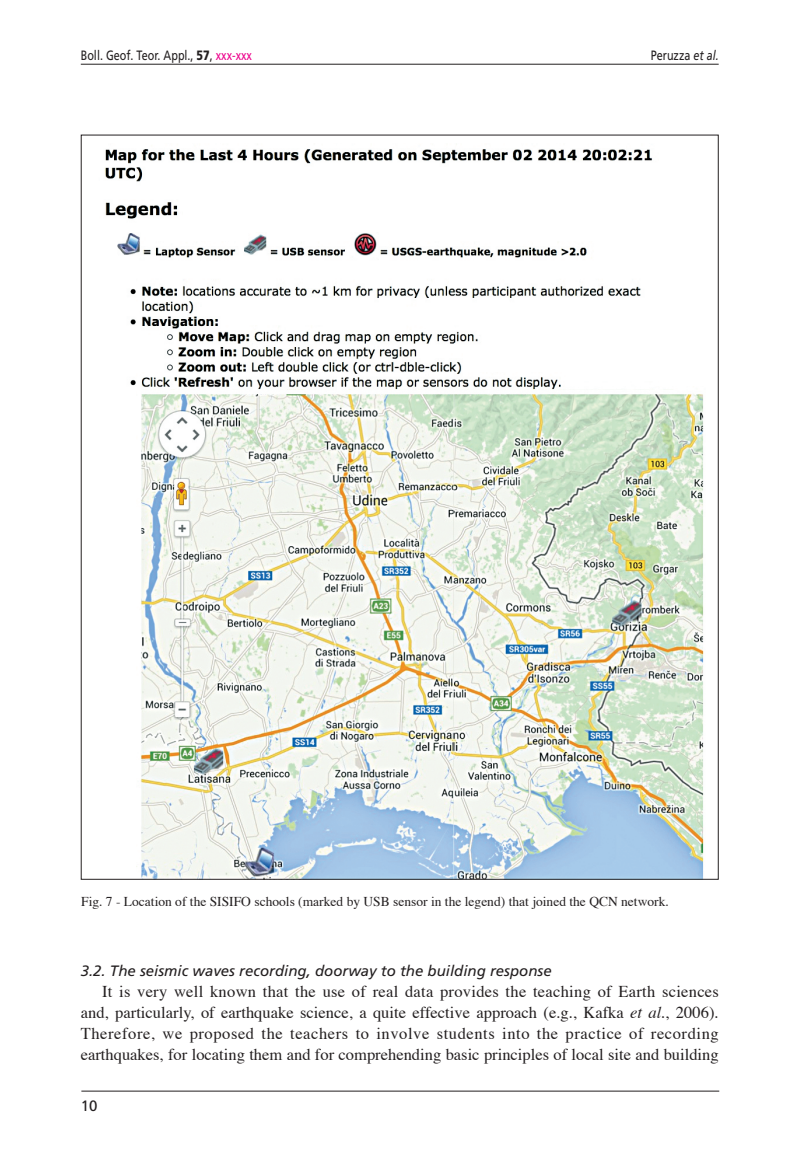
<style>
.page{position:relative;width:808px;height:1149px;background:#fff}
.page>*{position:absolute;margin:0;border:0;box-sizing:border-box;transform-origin:0 0}
.Normale_L{font:16.5px/21px "Times";color:#231f20;text-align:justify}
.sottotitoletto_01L{font:italic 15px "Frutiger";color:#231f20}
.t1{font:15px "Frutiger";color:#231f20}
.Didascalia_L{font:13.5px "Times";color:#231f20}
.t2{font:13.5px "Frutiger";color:#231f20;scale:.8 1}
.s1{font-weight:900}
.s2{color:#ed028c}
.s3{font-style:italic}
</style>
<div class="page">
<hr style="left:81px;top:1090px;width:638px;height:1px;background:#231f20">
<hr style="left:81px;top:64px;width:638px;height:1px;background:#231f20">
<img style="left:104px;top:149px;width:600px;height:728px">
<p class="t2" style="left:81px;top:47px;width:215px">Boll. Geof. Teor. Appl., <span class="s1">57</span>, <span class="s2">xxx-xxx</span></p>
<p class="t2" style="left:651px;top:47px;width:86px">Peruzza <span class="s3">et al.</span></p>
<p class="Didascalia_L" style="left:81px;top:888px;width:589px">Fig. 7 - Location of the SISIFO schools (marked by USB sensor in the legend) that joined the QCN network.</p>
<p class="sottotitoletto_01L" style="left:81px;top:961px;width:472px">3.2. The seismic waves recording, doorway to the building response</p>
<p class="Normale_L" style="left:81px;top:978px;width:640px;text-indent:21px">It is very well known that the use of real data provides the teaching of Earth sciences and, particularly, of earthquake science, a quite effective approach (e.g., Kafka <span class="s3">et al.</span>, 2006).<br>Therefore, we proposed the teachers to involve students into the practice of recording earthquakes, for locating them and for comprehending basic principles of local site and building</p>
<p class="t1" style="left:81px;top:1096px;width:18px">10</p>
</div>
